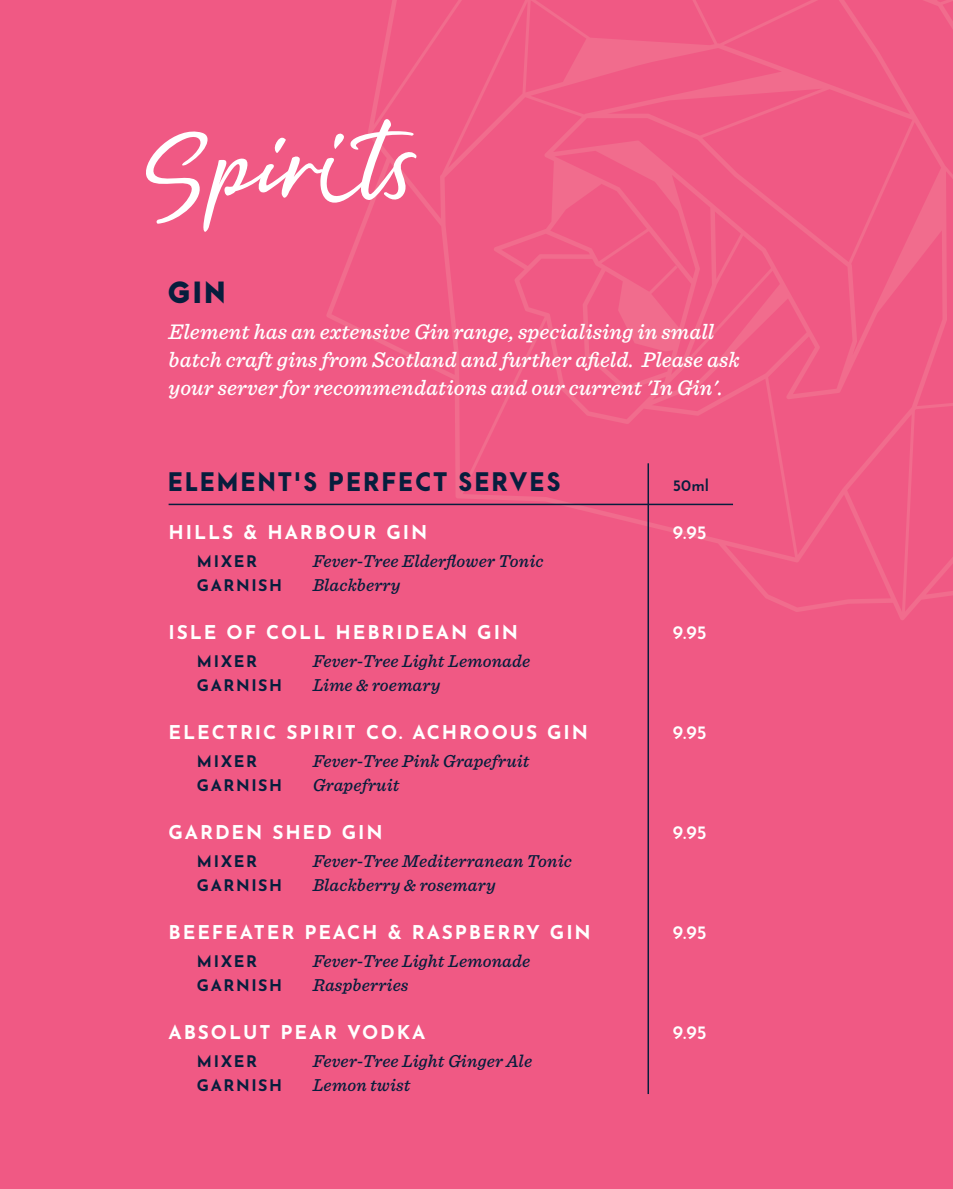
<style>
.page{position:relative;width:953px;height:1189px;background:#fff}
.page>*{position:absolute;margin:0;border:0;box-sizing:border-box;transform-origin:0 0}
.t1{font:128px "Quente Script";color:#fff}
.t2{font:900 28px "Arca Majora";color:#071e3d}
.t3{font:900 24px "Arca Majora";letter-spacing:.13em;color:#071e3d}
.t4{font:italic 500 22px/28px "Sentinel";letter-spacing:.005em;color:#fff}
.t5{font:700 19px "Josefin Sans";letter-spacing:.1em;color:#fff}
.t6{font:600 19px "Josefin Sans";letter-spacing:.005em;color:#fff}
.t7{font:italic 500 18px "Sentinel";letter-spacing:.01em;color:#071e3d}
.t8{font:700 16px "Josefin Sans";letter-spacing:.1em;color:#071e3d}
.t9{font:600 16px "Josefin Sans";color:#071e3d}
</style>
<div class="page">
<div style="left:0;top:0;width:952px;height:1189px;background:#f05984"></div>
<svg style="left:326px;top:0;width:626px;height:620px"></svg>
<hr style="left:169px;top:504px;width:564px;height:1px;background:#071e3d">
<hr style="left:647px;top:463px;width:2px;height:631px;background:#071e3d">
<h1 class="t1" style="left:145px;top:113px;width:270px;rotate:-2deg">Spirits</h1>
<h2 class="t2" style="left:169px;top:270px;width:58px">GIN</h2>
<p class="t4" style="left:169px;top:317px;width:572px">Element has an extensive Gin range, specialising in small batch craft gins from Scotland and further afield. Please ask your server for recommendations and our current 'In Gin'.</p>
<h3 class="t3" style="left:169px;top:464px;width:393px">ELEMENT'S PERFECT SERVES</h3>
<p class="t9" style="left:673px;top:472px;width:38px">50ml</p>
<p class="t5" style="left:169px;top:516px;width:260px">HILLS &amp; HARBOUR GIN</p>
<p class="t6" style="left:672px;top:517px;width:35px">9.95</p>
<p class="t8" style="left:197px;top:548px;width:62px">MIXER</p>
<p class="t7" style="left:313px;top:548px;width:232px">Fever-Tree Elderflower Tonic</p>
<p class="t8" style="left:197px;top:572px;width:87px">GARNISH</p>
<p class="t7" style="left:313px;top:572px;width:89px">Blackberry</p>
<p class="t5" style="left:169px;top:616px;width:351px">ISLE OF COLL HEBRIDEAN GIN</p>
<p class="t6" style="left:672px;top:617px;width:35px">9.95</p>
<p class="t8" style="left:197px;top:648px;width:62px">MIXER</p>
<p class="t7" style="left:313px;top:648px;width:219px">Fever-Tree Light Lemonade</p>
<p class="t8" style="left:197px;top:672px;width:87px">GARNISH</p>
<p class="t7" style="left:313px;top:672px;width:129px">Lime &amp; roemary</p>
<p class="t5" style="left:169px;top:716px;width:421px">ELECTRIC SPIRIT CO. ACHROOUS GIN</p>
<p class="t6" style="left:672px;top:717px;width:35px">9.95</p>
<p class="t8" style="left:197px;top:748px;width:62px">MIXER</p>
<p class="t7" style="left:313px;top:748px;width:218px">Fever-Tree Pink Grapefruit</p>
<p class="t8" style="left:197px;top:772px;width:87px">GARNISH</p>
<p class="t7" style="left:313px;top:772px;width:88px">Grapefruit</p>
<p class="t5" style="left:169px;top:816px;width:215px">GARDEN SHED GIN</p>
<p class="t6" style="left:672px;top:817px;width:35px">9.95</p>
<p class="t8" style="left:197px;top:848px;width:62px">MIXER</p>
<p class="t7" style="left:313px;top:848px;width:261px">Fever-Tree Mediterranean Tonic</p>
<p class="t8" style="left:197px;top:872px;width:87px">GARNISH</p>
<p class="t7" style="left:313px;top:872px;width:184px">Blackberry &amp; rosemary</p>
<p class="t5" style="left:169px;top:916px;width:424px">BEEFEATER PEACH &amp; RASPBERRY GIN</p>
<p class="t6" style="left:672px;top:917px;width:35px">9.95</p>
<p class="t8" style="left:197px;top:948px;width:62px">MIXER</p>
<p class="t7" style="left:313px;top:948px;width:219px">Fever-Tree Light Lemonade</p>
<p class="t8" style="left:197px;top:972px;width:87px">GARNISH</p>
<p class="t7" style="left:313px;top:972px;width:97px">Raspberries</p>
<p class="t5" style="left:169px;top:1016px;width:258px">ABSOLUT PEAR VODKA</p>
<p class="t6" style="left:672px;top:1017px;width:35px">9.95</p>
<p class="t8" style="left:197px;top:1048px;width:62px">MIXER</p>
<p class="t7" style="left:313px;top:1048px;width:221px">Fever-Tree Light Ginger Ale</p>
<p class="t8" style="left:197px;top:1072px;width:87px">GARNISH</p>
<p class="t7" style="left:313px;top:1072px;width:99px">Lemon twist</p>
</div>
